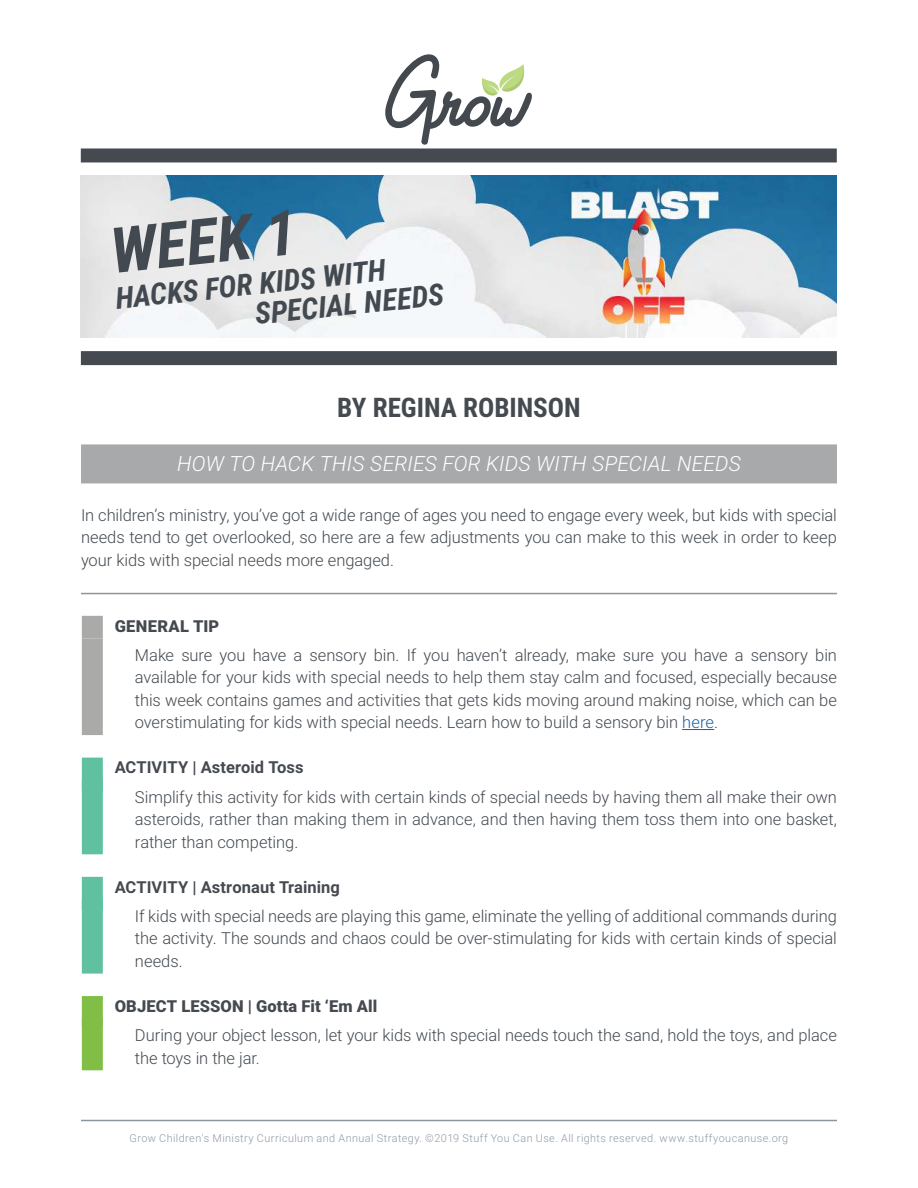
<style>
.page{position:relative;width:918px;height:1188px;background:#fff}
.page>*{position:absolute;margin:0;border:0;box-sizing:border-box;transform-origin:0 0}
.t1{font:italic 700 63px "Roboto Condensed";color:#424950}
.t2{font:italic 700 30px/30px "Roboto Condensed";color:#424950}
.t3{font:700 27px "Roboto Condensed";color:#454a51}
.t4{font:italic 300 21px "Roboto";letter-spacing:.005em;color:#fff}
.t5{font:300 16.5px/22.5px "Roboto";letter-spacing:-.005em;color:#424950;text-align:justify}
.t6{font:300 16.5px/22.5px "Roboto";color:#42494f;text-align:justify}
.t7{font:700 16.5px "Roboto";letter-spacing:.005em;color:#454a50}
.t8{font:900 16.5px "Roboto";letter-spacing:.01em;color:#454a50}
.t9{font:300 10.8px "Roboto";letter-spacing:.04em;color:#8e99a5}
.s1{color:#205d9e}
</style>
<div class="page">
<div style="left:81px;top:148px;width:756px;height:14px;background:#454a50"></div>
<svg style="left:385px;top:54px;width:147px;height:91px"></svg>
<img style="left:81px;top:176px;width:756px;height:162px">
<div style="left:81px;top:351px;width:756px;height:14px;background:#454a50"></div>
<hr style="left:81px;top:1120px;width:756px;height:1px;background:#8c949d">
<div style="left:81px;top:444px;width:756px;height:39px;background:#a7a9ab"></div>
<hr style="left:81px;top:593px;width:756px;height:1px;background:#8c949d">
<div style="left:82px;top:616px;width:21px;height:22px;background:#aaaaa9"></div>
<div style="left:82px;top:638px;width:21px;height:97px;background:#aaaaa9"></div>
<hr style="left:682px;top:729px;width:32px;height:1px;background:#205d9e">
<div style="left:82px;top:758px;width:21px;height:33px;background:#5fc19f"></div>
<div style="left:82px;top:780px;width:21px;height:74px;background:#5fc19f"></div>
<div style="left:82px;top:877px;width:21px;height:33px;background:#5fc19f"></div>
<div style="left:82px;top:899px;width:21px;height:75px;background:#5fc19f"></div>
<div style="left:82px;top:996px;width:21px;height:29px;background:#80be46"></div>
<div style="left:82px;top:1019px;width:21px;height:51px;background:#80be46"></div>
<h1 class="t1" style="left:107px;top:215px;width:188px;rotate:-6deg">WEEK 1</h1>
<h2 class="t2" style="left:250px;top:269px;width:191px;text-indent:-137px;rotate:-6deg">HACKS FOR KIDS WITH<br>SPECIAL NEEDS</h2>
<h3 class="t3" style="left:337px;top:398px;width:245px">BY REGINA ROBINSON</h3>
<p class="t4" style="left:177px;top:455px;width:565px">HOW TO HACK THIS SERIES FOR KIDS WITH SPECIAL NEEDS</p>
<p class="t6" style="left:81px;top:505px;width:757px">In children’s ministry, you’ve got a wide range of ages you need to engage every week, but kids with special needs tend to get overlooked, so here are a few adjustments you can make to this week in order to keep your kids with special needs more engaged.</p>
<p class="t8" style="left:115px;top:619px;width:106px">GENERAL TIP</p>
<p class="t5" style="left:135px;top:645px;width:704px">Make sure you have a sensory bin. If you haven’t already, make sure you have a sensory bin available for your kids with special needs to help them stay calm and focused, especially because this week contains games and activities that gets kids moving around making noise, which can be overstimulating for kids with special needs. Learn how to build a sensory bin <span class="s1">here</span>.</p>
<p class="t7" style="left:115px;top:761px;width:190px">ACTIVITY | Asteroid Toss</p>
<p class="t5" style="left:135px;top:787px;width:704px">Simplify this activity for kids with certain kinds of special needs by having them all make their own asteroids, rather than making them in advance, and then having them toss them into one basket, rather than competing.</p>
<p class="t7" style="left:115px;top:880px;width:227px">ACTIVITY | Astronaut Training</p>
<p class="t5" style="left:135px;top:906px;width:704px">If kids with special needs are playing this game, eliminate the yelling of additional commands during the activity. The sounds and chaos could be over-stimulating for kids with certain kinds of special needs.</p>
<p class="t8" style="left:115px;top:999px;width:264px">OBJECT LESSON | Gotta Fit ‘Em All</p>
<p class="t5" style="left:135px;top:1025px;width:704px">During your object lesson, let your kids with special needs touch the sand, hold the toys, and place the toys in the jar.</p>
<p class="t9" style="left:130px;top:1134px;width:660px">Grow Children's Ministry Curriculum and Annual Strategy. ©2019 Stuff You Can Use. All rights reserved. www.stuffyoucanuse.org</p>
</div>
